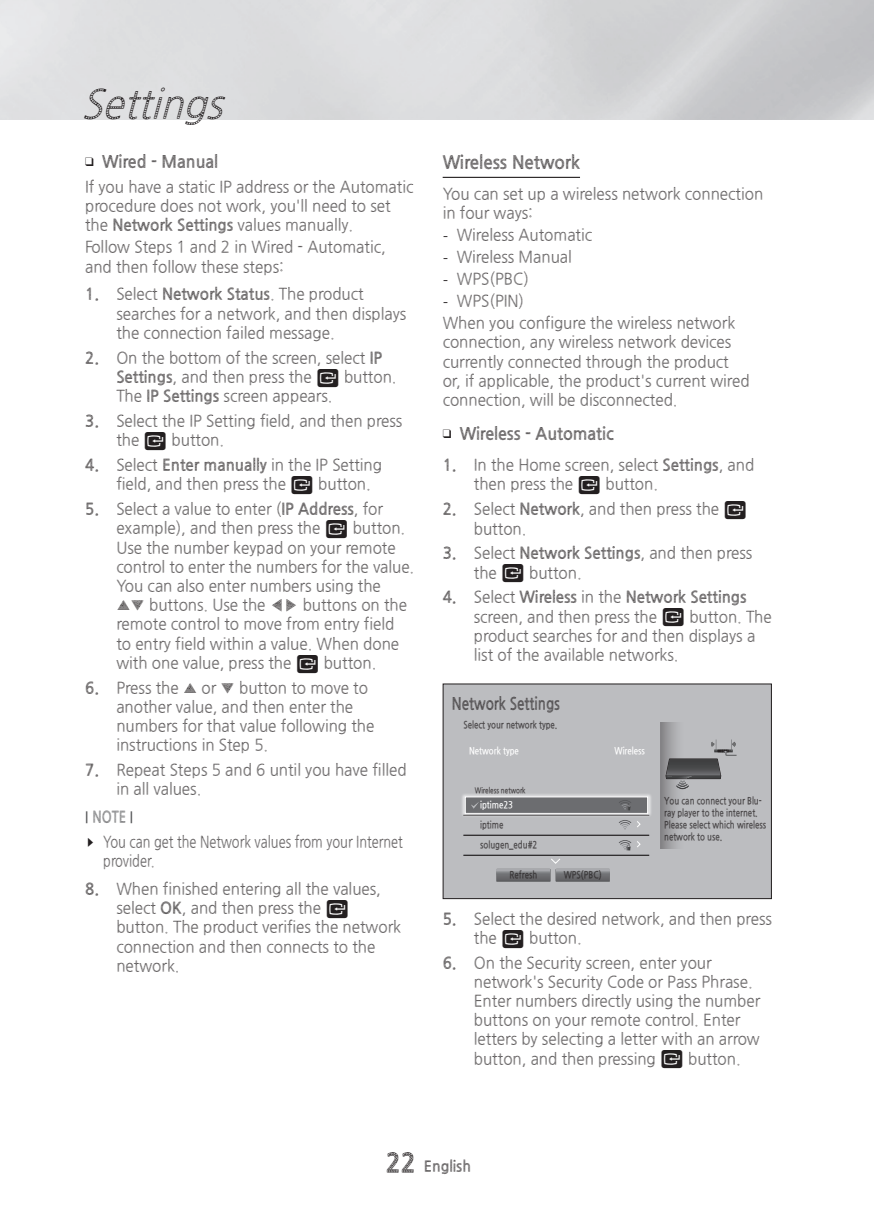
<style>
.page{position:relative;width:874px;height:1225px;background:#fff}
.page>*{position:absolute;margin:0;border:0;box-sizing:border-box;transform-origin:0 0}
.t1{font:italic 40px "Nanum Gothic OTF Eco";color:#231f20;scale:.95 1}
.t2{font:700 18px "Nanum Gothic OTF Eco";color:#231f20;scale:.95 1}
.t3{font:700 17px "Nanum Gothic OTF Eco";color:#231f20;scale:.95 1}
.t4{font:700 17px "Nanum Gothic OTF Eco";color:#231f20;scale:.8 1}
.t5{font:16px/19.2px "Nanum Gothic OTF Eco";color:#231f20;scale:.95 1}
.t6{font:16px/24.8px "Nanum Gothic OTF Eco";color:#231f20;scale:.8 1}
.t7{font:700 15px "Nanum Gothic OTF Eco";color:#231f20;scale:.95 1}
.t8{font:700 10px/12px "Nanum Gothic OTF Eco";color:#231f20;scale:.8 1}
.t9{font:700 10px "Nanum Gothic";color:#fff;scale:.8 1}
.t10{font:700 8px "Nanum Gothic OTF Eco";color:#231f20;scale:.8 1}
.s1{font-weight:700}
.s2{font-family:"CP Icon 2"}
.s3{font-family:"Helvetica Neue cp";font-weight:500;font-stretch:condensed;color:#57585a}
.s4{font-weight:700;color:#57585a}
.s5{font-family:"CP Icon 1"}
.s6{font-family:"Helvetica Neue cp";font-weight:300}
.s7{font-weight:800;font-size:26px}
</style>
<div class="page">
<hr style="left:442px;top:177px;width:137px;height:1px;background:#231f20">
<div style="left:443px;top:684px;width:328px;height:214px;background:#bcbdc0"></div>
<hr style="left:463px;top:854px;width:186px;height:1px;background:#6c6d70">
<hr style="left:463px;top:855px;width:186px;height:1px;background:#262324">
<svg style="left:496px;top:858px;width:113px;height:23px"></svg>
<svg style="left:556px;top:869px;width:53px;height:6px"></svg>
<svg style="left:660px;top:723px;width:24px;height:125px"></svg>
<svg style="left:665px;top:739px;width:71px;height:50px"></svg>
<svg style="left:619px;top:840px;width:21px;height:10px"></svg>
<img style="left:462px;top:774px;width:208px;height:62px">
<div style="left:465px;top:797px;width:182px;height:16px;background:#6c6d70"></div>
<div style="left:464px;top:796px;width:183px;height:17px;border:1px solid #fff"></div>
<svg style="left:619px;top:800px;width:12px;height:10px"></svg>
<svg style="left:471px;top:802px;width:8px;height:6px"></svg>
<div style="left:442px;top:683px;width:329px;height:216px;border:1px solid #231f20"></div>
<h1 class="t1" style="left:82px;top:80px;width:162px">Settings</h1>
<p class="t3" style="left:102px;top:152px;width:124px">Wired - Manual</p>
<p class="t5" style="left:85px;top:177px;width:347px">If you have a static IP address or the Automatic procedure does not work, you'll need to set the <span class="s1">Network Settings</span> values manually.</p>
<p class="t5" style="left:85px;top:237px;width:318px">Follow Steps 1 and 2 in Wired - Automatic, and then follow these steps:</p>
<p class="t5" style="left:116px;top:284px;width:306px;text-indent:-31px"><span class="s1">1.</span> Select <span class="s1">Network Status</span>. The product searches for a network, and then displays the connection failed message.</p>
<p class="t5" style="left:116px;top:347px;width:296px;text-indent:-31px"><span class="s1">2.</span> On the bottom of the screen, select <span class="s1">IP<br>Settings</span>, and then press the <span class="s2">V</span> button.<br>The <span class="s1">IP Settings</span> screen appears.</p>
<p class="t5" style="left:116px;top:411px;width:302px;text-indent:-31px"><span class="s1">3.</span> Select the IP Setting field, and then press the <span class="s2">V</span> button.</p>
<p class="t5" style="left:116px;top:455px;width:281px;text-indent:-31px"><span class="s1">4.</span> Select <span class="s1">Enter manually</span> in the IP Setting field, and then press the <span class="s2">V</span> button.</p>
<p class="t5" style="left:116px;top:499px;width:315px;text-indent:-31px"><span class="s1">5.</span> Select a value to enter (<span class="s1">IP Address</span>, for example), and then press the <span class="s2">V</span> button.<br>Use the number keypad on your remote control to enter the numbers for the value.<br>You can also enter numbers using the</p>
<p class="t5" style="left:116px;top:595px;width:307px">▲▼ buttons. Use the ◀▶ buttons on the remote control to move from entry field to entry field within a value. When done with one value, press the <span class="s2">V</span> button.</p>
<p class="t5" style="left:116px;top:677px;width:273px;text-indent:-31px"><span class="s1">6.</span> Press the ▲ or ▼ button to move to another value, and then enter the numbers for that value following the instructions in Step 5.</p>
<p class="t5" style="left:116px;top:760px;width:307px;text-indent:-31px"><span class="s1">7.</span> Repeat Steps 5 and 6 until you have filled in all values.</p>
<p class="t6" style="left:85px;top:804px;width:398px"><span class="s3">|</span> <span class="s4">NOTE</span> <span class="s3">|<br></span><span class="s5">\</span> You can get the Network values from your Internet</p>
<p class="t6" style="left:103px;top:848px;width:66px">provider.</p>
<p class="t5" style="left:116px;top:878px;width:301px;text-indent:-31px"><span class="s1">8.</span> When finished entering all the values, select <span class="s1">OK</span>, and then press the <span class="s2">V </span>button. The product verifies the network connection and then connects to the network.</p>
<p class="t2" style="left:442px;top:152px;width:146px">Wireless Network</p>
<p class="t5" style="left:442px;top:184px;width:339px">You can set up a wireless network connection in four ways:</p>
<p class="t5" style="left:442px;top:225px;width:159px"><span class="s6">-</span> Wireless Automatic</p>
<p class="t5" style="left:442px;top:247px;width:137px"><span class="s6">-</span> Wireless Manual</p>
<p class="t5" style="left:442px;top:269px;width:92px"><span class="s6">-</span> WPS(PBC)</p>
<p class="t5" style="left:442px;top:290px;width:309px;line-height:22px"><span class="s6">-</span> WPS(PIN)<br>When you configure the wireless network</p>
<p class="t5" style="left:442px;top:332px;width:324px">connection, any wireless network devices currently connected through the product or, if applicable, the product's current wired connection, will be disconnected.</p>
<p class="t3" style="left:459px;top:425px;width:164px">Wireless - Automatic</p>
<p class="t5" style="left:473px;top:455px;width:296px;text-indent:-31px"><span class="s1">1.</span> In the Home screen, select <span class="s1">Settings</span>, and then press the <span class="s2">V</span> button.</p>
<p class="t5" style="left:473px;top:499px;width:289px;text-indent:-31px"><span class="s1">2.</span> Select <span class="s1">Network</span>, and then press the <span class="s2">V </span>button.</p>
<p class="t5" style="left:473px;top:543px;width:294px;text-indent:-31px"><span class="s1">3.</span> Select <span class="s1">Network Settings</span>, and then press the <span class="s2">V</span> button.</p>
<p class="t5" style="left:473px;top:587px;width:315px;text-indent:-31px"><span class="s1">4.</span> Select <span class="s1">Wireless</span> in the <span class="s1">Network Settings </span>screen, and then press the <span class="s2">V</span> button. The product searches for and then displays a list of the available networks.</p>
<p class="t4" style="left:451px;top:695px;width:137px">Network Settings</p>
<p class="t8" style="left:463px;top:719px;width:119px">Select your network type.</p>
<p class="t9" style="left:469px;top:746px;width:64px">Network type</p>
<p class="t9" style="left:614px;top:746px;width:40px">Wireless</p>
<p class="t10" style="left:474px;top:786px;width:65px">Wireless network</p>
<p class="t9" style="left:480px;top:800px;width:43px">iptime23</p>
<p class="t8" style="left:480px;top:814px;width:73px;line-height:20.2px">iptime solugen_edu#2</p>
<p class="t8" style="left:509px;top:869px;width:36px">Refresh</p>
<p class="t8" style="left:563px;top:869px;width:49px">WPS(PBC)</p>
<p class="t8" style="left:663px;top:795px;width:129px">You can connect your Blu&shy;ray player to the internet.<br>Please select which wireless network to use.</p>
<p class="t5" style="left:473px;top:908px;width:315px;text-indent:-31px"><span class="s1">5.</span> Select the desired network, and then press the <span class="s2">V</span> button.</p>
<p class="t5" style="left:473px;top:952px;width:303px;text-indent:-31px"><span class="s1">6.</span> On the Security screen, enter your network's Security Code or Pass Phrase.<br>Enter numbers directly using the number buttons on your remote control. Enter letters by selecting a letter with an arrow button, and then pressing <span class="s2">V</span> button.</p>
<p class="t7" style="left:386px;top:1158px;width:91px"><span class="s7">22</span> English</p>
</div>
